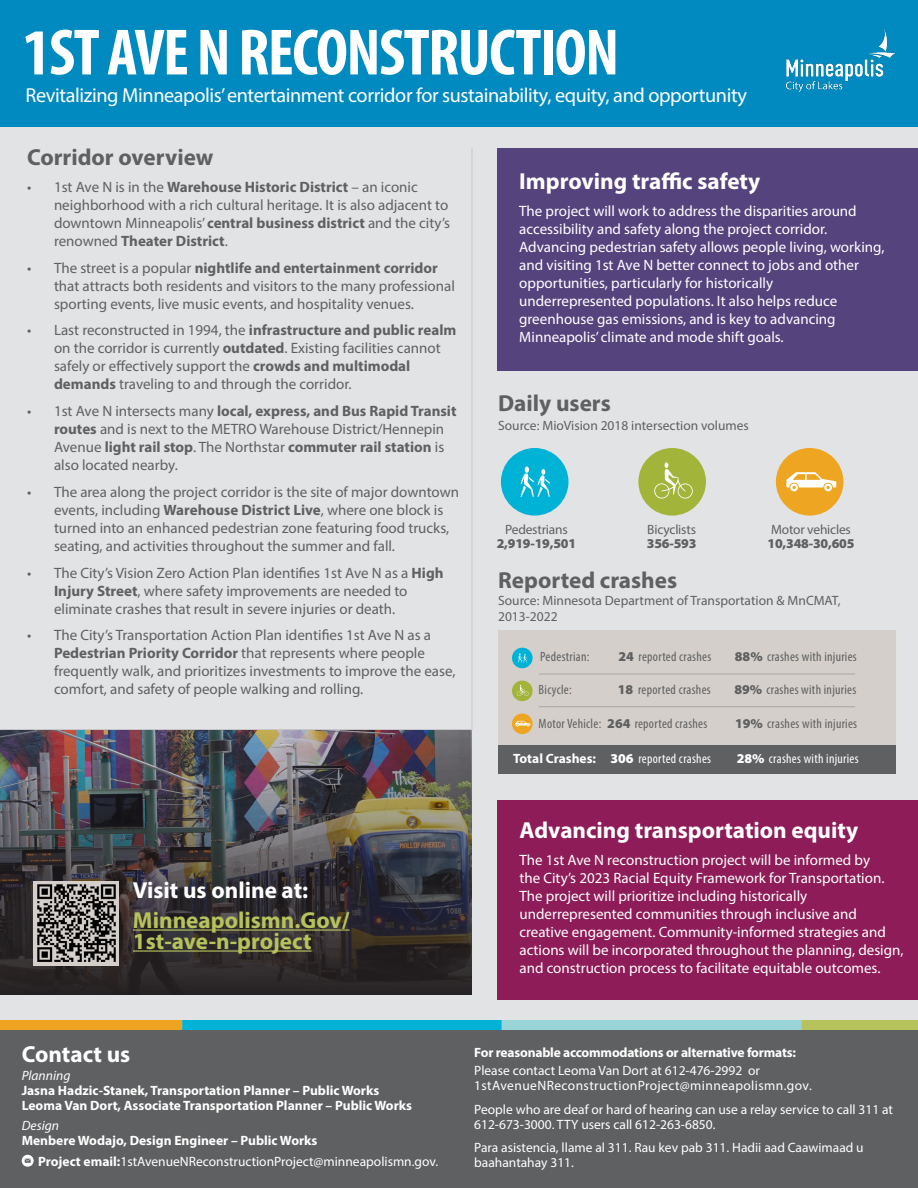
<style>
.page{position:relative;width:918px;height:1188px;background:#fff}
.page>*{position:absolute;margin:0;border:0;box-sizing:border-box;transform-origin:0 0}
.t1{font:66px "Myriad Variable Concept";letter-spacing:-.02em;color:#fff}
.t2{font:700 23.25px "Myriad Pro";color:#fff}
.t3{font:700 23.25px "Myriad Pro";color:#5f6062}
.t4{font:700 23.25px/21px "Myriad Pro";color:#b6c35c}
.t5{font:20.25px "Myriad Pro";letter-spacing:-.02em;color:#fff}
.t6{font:15px/18px "Myriad Pro";color:#5f6062}
.t7{font:15px/18px "Myriad Pro";color:#fff}
.t8{font:700 13.5px/15px "Myriad Pro";color:#fff}
.t9{font:13.5px/24px "Myriad Pro";color:#fff}
.t10{font:13.5px "Myriad Variable Concept";letter-spacing:.02em;color:#5f6062}
.t11{font:13.5px/13.5px "Myriad Pro";color:#5f6062}
.t12{font:13.5px "Myriad Variable Concept";letter-spacing:.02em;color:#fff}
.t13{font:900 13.5px/13.5px "Myriad Pro";letter-spacing:-.015em;color:#5f6062;text-align:center}
.t14{font:italic 13.5px "Myriad Pro";color:#fff}
.s1{font-weight:700}
.s2{font-weight:400}
.s3{font-weight:900}
.s4{font-family:"Myriad Pro";font-weight:900}
.s5{font-family:"Myriad Pro";font-weight:700}
</style>
<div class="page">
<div style="left:0;top:119px;width:918px;height:906px;background:#e2e3e5"></div>
<img style="left:0;top:729px;width:472px;height:266px">
<div style="left:498px;top:800px;width:420px;height:200px;background:#8d1c58"></div>
<div style="left:498px;top:148px;width:420px;height:222px;background:#55437e"></div>
<hr style="left:471px;top:148px;width:2px;height:582px;background:#d7d1ca">
<div style="left:0;top:0;width:918px;height:126px;background:#008ac0"></div>
<img style="left:787px;top:29px;width:107px;height:63px">
<div style="left:0;top:1029px;width:918px;height:159px;background:#5f6062"></div>
<svg style="left:22px;top:1155px;width:12px;height:12px"></svg>
<div style="left:0;top:1021px;width:182px;height:8px;background:#eea420"></div>
<div style="left:182px;top:1021px;width:325px;height:8px;background:#00b2d5"></div>
<div style="left:502px;top:1021px;width:304px;height:8px;background:#99d4d7"></div>
<div style="left:802px;top:1021px;width:116px;height:8px;background:#b6c35c"></div>
<img style="left:34px;top:881px;width:85px;height:85px">
<hr style="left:133px;top:929px;width:217px;height:2px;background:#b6c35c">
<hr style="left:133px;top:950px;width:179px;height:2px;background:#b6c35c">
<div style="left:638px;top:448px;width:68px;height:68px;background:#a2b43a;border-radius:50%"></div>
<svg style="left:654px;top:462px;width:39px;height:37px"></svg>
<div style="left:501px;top:448px;width:68px;height:68px;background:#00b3d6;border-radius:50%"></div>
<svg style="left:521px;top:467px;width:29px;height:30px"></svg>
<div style="left:776px;top:448px;width:67px;height:68px;background:#eea522;border-radius:50%"></div>
<svg style="left:786px;top:472px;width:50px;height:17px"></svg>
<div style="left:498px;top:630px;width:398px;height:143px;background:#d4cfca"></div>
<div style="left:512px;top:681px;width:21px;height:20px;background:#a2b43a;border-radius:50%"></div>
<svg style="left:517px;top:685px;width:12px;height:11px"></svg>
<div style="left:512px;top:648px;width:21px;height:20px;background:#00b3d6;border-radius:50%"></div>
<svg style="left:518px;top:653px;width:9px;height:10px"></svg>
<div style="left:512px;top:714px;width:21px;height:20px;background:#eea522;border-radius:50%"></div>
<svg style="left:515px;top:721px;width:15px;height:6px"></svg>
<div style="left:498px;top:745px;width:398px;height:29px;background:#5f6062"></div>
<hr style="left:539px;top:706px;width:316px;height:1px;background:#5f6062">
<hr style="left:539px;top:674px;width:316px;height:1px;background:#5f6062">
<p class="t1" style="left:22px;top:14px;width:598px">1ST AVE N RECONSTRUCTION</p>
<p class="t5" style="left:25px;top:83px;width:723px">Revitalizing Minneapolis’ entertainment corridor for sustainability, equity, and opportunity</p>
<p class="t3" style="left:27px;top:142px;width:188px">Corridor overview</p>
<p class="t6" style="left:54px;top:178px;width:398px;text-indent:-27px">• 1st Ave N is in the <span class="s1">Warehouse Historic District</span> – an iconic neighborhood with a rich cultural heritage. It is also adjacent to downtown Minneapolis’ <span class="s1">central business district</span> and the city’s renowned <span class="s1">Theater District</span>.</p>
<p class="t6" style="left:54px;top:259px;width:402px;text-indent:-27px">• The street is a popular <span class="s1">nightlife and entertainment corridor </span>that attracts both residents and visitors to the many professional sporting events, live music events, and hospitality venues.</p>
<p class="t6" style="left:54px;top:321px;width:404px;text-indent:-27px">• Last reconstructed in 1994, the <span class="s1">infrastructure and public realm </span>on the corridor is currently <span class="s1">outdated</span>. Existing facilities cannot safely or effectively support the <span class="s1">crowds and multimodal demands</span> traveling to and through the corridor.</p>
<p class="t6" style="left:54px;top:402px;width:404px;text-indent:-27px">• 1st Ave N intersects many <span class="s1">local, express, and Bus Rapid Transit routes</span> and is next to the METRO Warehouse District/Hennepin Avenue <span class="s1">light rail stop</span>. The Northstar <span class="s1">commuter rail station</span> is also located nearby.</p>
<p class="t6" style="left:54px;top:483px;width:407px;text-indent:-27px">• The area along the project corridor is the site of major downtown events, including <span class="s1">Warehouse District Live</span>, where one block is turned into an enhanced pedestrian zone featuring food trucks, seating, and activities throughout the summer and fall.</p>
<p class="t6" style="left:54px;top:563px;width:391px;text-indent:-27px">• The City’s Vision Zero Action Plan identifies 1st Ave N as a <span class="s1">High<br>Injury Street</span>, where safety improvements are needed to eliminate crashes that result in severe injuries or death.</p>
<p class="t6" style="left:54px;top:626px;width:403px;text-indent:-27px">• The City’s Transportation Action Plan identifies 1st Ave N as a <span class="s1">Pedestrian Priority Corridor</span> that represents where people frequently walk, and prioritizes investments to improve the ease, comfort, and safety of people walking and rolling.</p>
<p class="t2" style="left:133px;top:875px;width:177px">Visit us online at:</p>
<p class="t4" style="left:133px;top:909px;width:218px">Minneapolismn.Gov/<br>1st-ave-n-project</p>
<p class="t2" style="left:519px;top:166px;width:243px">Improving traffic safety</p>
<p class="t7" style="left:519px;top:201px;width:367px">The project will work to address the disparities around accessibility and safety along the project corridor.<br>Advancing pedestrian safety allows people living, working, and visiting 1st Ave N better connect to jobs and other opportunities, particularly for historically underrepresented populations. It also helps reduce greenhouse gas emissions, and is key to advancing Minneapolis’ climate and mode shift goals.</p>
<p class="t3" style="left:498px;top:388px;width:114px">Daily users</p>
<p class="t11" style="left:498px;top:419px;width:252px">Source: MioVision 2018 intersection volumes</p>
<p class="t13" style="left:497px;top:522px;width:81px"><span class="s2">Pedestrians<br></span>2,919-19,501</p>
<p class="t11" style="left:647px;top:523px;width:51px">Bicyclists<br><span class="s3">356-593</span></p>
<p class="t11" style="left:768px;top:523px;width:88px">Motor vehicles<br><span class="s3">10,348-30,605</span></p>
<p class="t3" style="left:498px;top:565px;width:181px">Reported crashes</p>
<p class="t11" style="left:498px;top:592px;width:344px;line-height:16.5px">Source: Minnesota Department of Transportation &amp; MnCMAT,<br>2013-2022</p>
<p class="t10" style="left:540px;top:648px;width:51px">Pedestrian:</p>
<p class="t10" style="left:618px;top:648px;width:94px"><span class="s4">24</span> reported crashes</p>
<p class="t10" style="left:735px;top:648px;width:123px"><span class="s4">88%</span> crashes with injuries</p>
<p class="t10" style="left:539px;top:682px;width:35px">Bicycle:</p>
<p class="t10" style="left:618px;top:682px;width:94px"><span class="s4">18</span> reported crashes</p>
<p class="t10" style="left:734px;top:682px;width:123px"><span class="s4">89%</span> crashes with injuries</p>
<p class="t10" style="left:539px;top:716px;width:170px">Motor Vehicle: <span class="s4">264</span> reported crashes</p>
<p class="t10" style="left:735px;top:716px;width:123px"><span class="s4">19%</span> crashes with injuries</p>
<p class="t12" style="left:513px;top:750px;width:199px"><span class="s5">Total Crashes:</span> <span class="s4">306</span> reported crashes</p>
<p class="t12" style="left:737px;top:750px;width:123px"><span class="s4">28%</span> crashes with injuries</p>
<p class="t2" style="left:519px;top:815px;width:340px">Advancing transportation equity</p>
<p class="t7" style="left:519px;top:851px;width:386px">The 1st Ave N reconstruction project will be informed by<br>the City’s 2023 Racial Equity Framework for Transportation.<br>The project will prioritize including historically underrepresented communities through inclusive and creative engagement. Community-informed strategies and actions will be incorporated throughout the planning, design, and construction process to facilitate equitable outcomes.</p>
<p class="t2" style="left:22px;top:1039px;width:110px">Contact us</p>
<p class="t14" style="left:22px;top:1067px;width:50px">Planning</p>
<p class="t8" style="left:22px;top:1083px;width:392px">Jasna Hadzic-Stanek, Transportation Planner – Public Works<br>Leoma Van Dort, Associate Transportation Planner – Public Works</p>
<p class="t14" style="left:22px;top:1117px;width:39px">Design</p>
<p class="t8" style="left:38px;top:1129px;width:402px;line-height:21px;text-indent:-16px">Menbere Wodajo, Design Engineer – Public Works<br>Project email:<span class="s2">1stAvenueNReconstructionProject@minneapolismn.gov.</span></p>
<p class="t8" style="left:474px;top:1043px;width:323px;line-height:18px">For reasonable accommodations or alternative formats:<br><span class="s2">Please contact Leoma Van Dort at 612-476-2992 or</span></p>
<p class="t9" style="left:474px;top:1074px;width:420px">1stAvenueNReconstructionProject@minneapolismn.gov.<br>People who are deaf or hard of hearing can use a relay service to call 311 at</p>
<p class="t9" style="left:474px;top:1113px;width:243px">612-673-3000. TTY users call 612-263-6850.</p>
<p class="t9" style="left:474px;top:1140px;width:391px;line-height:15px">Para asistencia, llame al 311. Rau kev pab 311. Hadii aad Caawimaad u baahantahay 311.</p>
</div>
